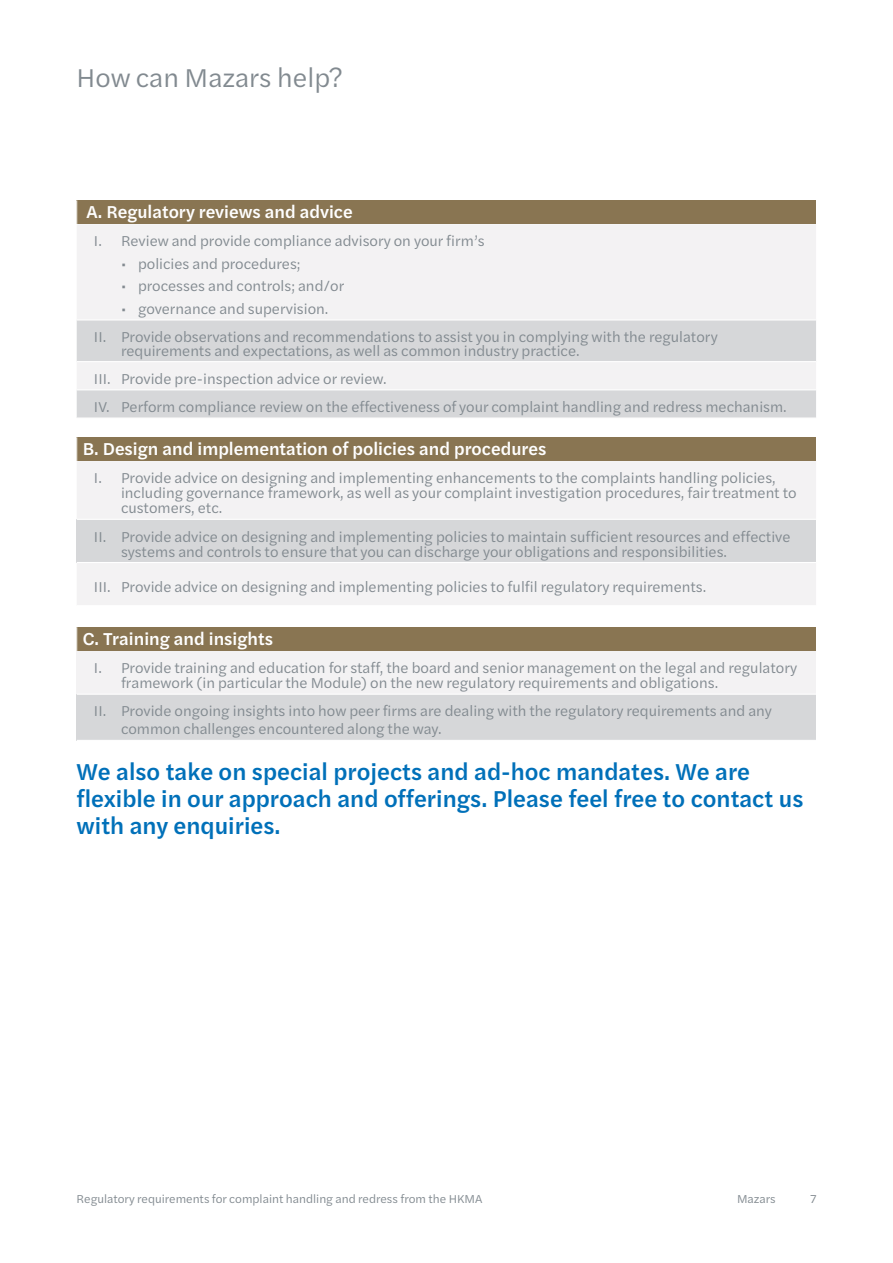
<style>
.page{position:relative;width:893px;height:1263px;background:#fff}
.page>*{position:absolute;margin:0;border:0;box-sizing:border-box;transform-origin:0 0}
.Page_subtitle{font:27px "Halyard Text";color:#828a90}
.Page_introduction_co{font:500 24px/27px "Halyard Text";color:#0070b9}
.Boxout_subtitle{font:500 18px "Halyard Text";color:#fff}
.t1{font:15px/15px "Halyard Text";color:#828a90}
.Footer_text{font:12px "Halyard Text";color:#828a90}
</style>
<div class="page">
<div style="left:77px;top:200px;width:739px;height:24px;background:#897552"></div>
<div style="left:77px;top:225px;width:739px;height:94px;background:#f3f2f3"></div>
<svg style="left:77px;top:320px;width:739px;height:97px;fill:#d6d7d9"></svg>
<hr style="left:77px;top:361px;width:739px;height:1px;background:#fff">
<hr style="left:77px;top:389px;width:739px;height:1px;background:#fff">
<svg style="left:76px;top:200px;width:1px;height:24px"></svg>
<div style="left:77px;top:437px;width:739px;height:24px;background:#897552"></div>
<div style="left:77px;top:461px;width:739px;height:144px;background:#f3f2f3"></div>
<div style="left:77px;top:519px;width:739px;height:43px;background:#d6d7d9"></div>
<hr style="left:77px;top:519px;width:739px;height:1px;background:#fff">
<hr style="left:77px;top:562px;width:739px;height:1px;background:#fff">
<svg style="left:76px;top:437px;width:1px;height:24px"></svg>
<div style="left:77px;top:627px;width:739px;height:24px;background:#897552"></div>
<div style="left:77px;top:651px;width:739px;height:43px;background:#f3f2f3"></div>
<div style="left:77px;top:694px;width:739px;height:46px;background:#d6d7d9"></div>
<hr style="left:77px;top:694px;width:739px;height:1px;background:#fff">
<svg style="left:76px;top:627px;width:1px;height:24px"></svg>
<p class="Page_subtitle" style="left:77px;top:58px;width:268px">How can Mazars help?</p>
<p class="Boxout_subtitle" style="left:87px;top:199px;width:268px">A. Regulatory reviews and advice</p>
<p class="t1" style="left:94px;top:233px;width:392px">I. Review and provide compliance advisory on your firm’s</p>
<p class="t1" style="left:121px;top:256px;width:181px">• policies and procedures;</p>
<p class="t1" style="left:121px;top:278px;width:225px">• processes and controls; and/or</p>
<p class="t1" style="left:121px;top:301px;width:209px">• governance and supervision.</p>
<p class="t1" style="left:121px;top:330px;width:598px;line-height:13.5px;text-indent:-27px">II. Provide observations and recommendations to assist you in complying with the regulatory requirements and expectations, as well as common industry practice.</p>
<p class="t1" style="left:94px;top:370px;width:294px">III. Provide pre-inspection advice or review.</p>
<p class="t1" style="left:94px;top:399px;width:694px">IV. Perform compliance review on the effectiveness of your complaint handling and redress mechanism.</p>
<p class="Boxout_subtitle" style="left:83px;top:436px;width:465px">B. Design and implementation of policies and procedures</p>
<p class="t1" style="left:121px;top:470px;width:677px;text-indent:-27px">I. Provide advice on designing and implementing enhancements to the complaints handling policies, including governance framework, as well as your complaint investigation procedures, fair treatment to customers, etc.</p>
<p class="t1" style="left:121px;top:528px;width:671px;text-indent:-27px">II. Provide advice on designing and implementing policies to maintain sufficient resources and effective systems and controls to ensure that you can discharge your obligations and responsibilities.</p>
<p class="t1" style="left:94px;top:579px;width:614px">III. Provide advice on designing and implementing policies to fulfil regulatory requirements.</p>
<p class="Boxout_subtitle" style="left:83px;top:626px;width:192px">C. Training and insights</p>
<p class="t1" style="left:121px;top:660px;width:678px;text-indent:-27px">I. Provide training and education for staff, the board and senior management on the legal and regulatory framework (in particular the Module) on the new regulatory requirements and obligations.</p>
<p class="t1" style="left:121px;top:701px;width:652px;line-height:18px;text-indent:-27px">II. Provide ongoing insights into how peer firms are dealing with the regulatory requirements and any common challenges encountered along the way.</p>
<p class="Page_introduction_co" style="left:77px;top:757px;width:728px">We also take on special projects and ad-hoc mandates. We are flexible in our approach and offerings. Please feel free to contact us with any enquiries.</p>
<p class="Footer_text" style="left:77px;top:1190px;width:407px">Regulatory requirements for complaint handling and redress from the HKMA</p>
<p class="Footer_text" style="left:737px;top:1190px;width:40px">Mazars</p>
<p class="Footer_text" style="left:810px;top:1190px;width:8px">7</p>
</div>
